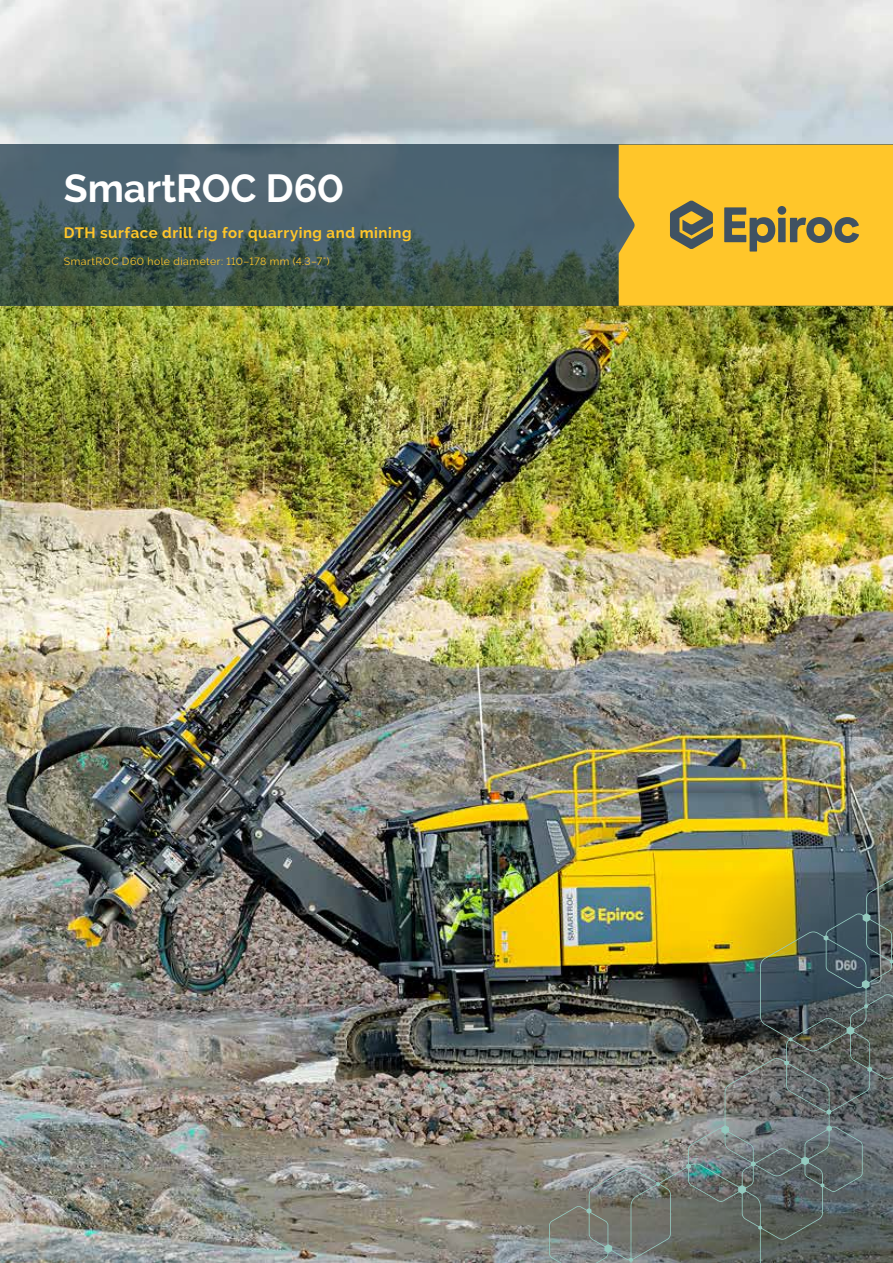
<style>
.page{position:relative;width:893px;height:1263px;background:#fff}
.page>*{position:absolute;margin:0;border:0;box-sizing:border-box;transform-origin:0 0}
.t1{font:700 39px "Raleway";letter-spacing:-.005em;color:#fff}
.t2{font:700 15px "Raleway";letter-spacing:.035em;color:#ffc62a}
.t3{font:10.5px "Raleway";letter-spacing:.05em;color:#ffc62a}
</style>
<div class="page">
<img style="left:0;top:0;width:893px;height:1263px">
<svg style="left:0;top:145px;width:619px;height:161px;background:#455c5e"></svg>
<svg style="left:619px;top:145px;width:274px;height:161px;background:#ecbb2f"></svg>
<img style="left:452px;top:733px;width:441px;height:530px">
<img style="left:549px;top:868px;width:344px;height:395px">
<h1 class="t1" style="left:64px;top:166px;width:282px">SmartROC D60</h1>
<h2 class="t2" style="left:64px;top:224px;width:349px">DTH surface drill rig for quarrying and mining</h2>
<p class="t3" style="left:64px;top:255px;width:267px">SmartROC D60 hole diameter: 110–178 mm (4.3–7")</p>
</div>
